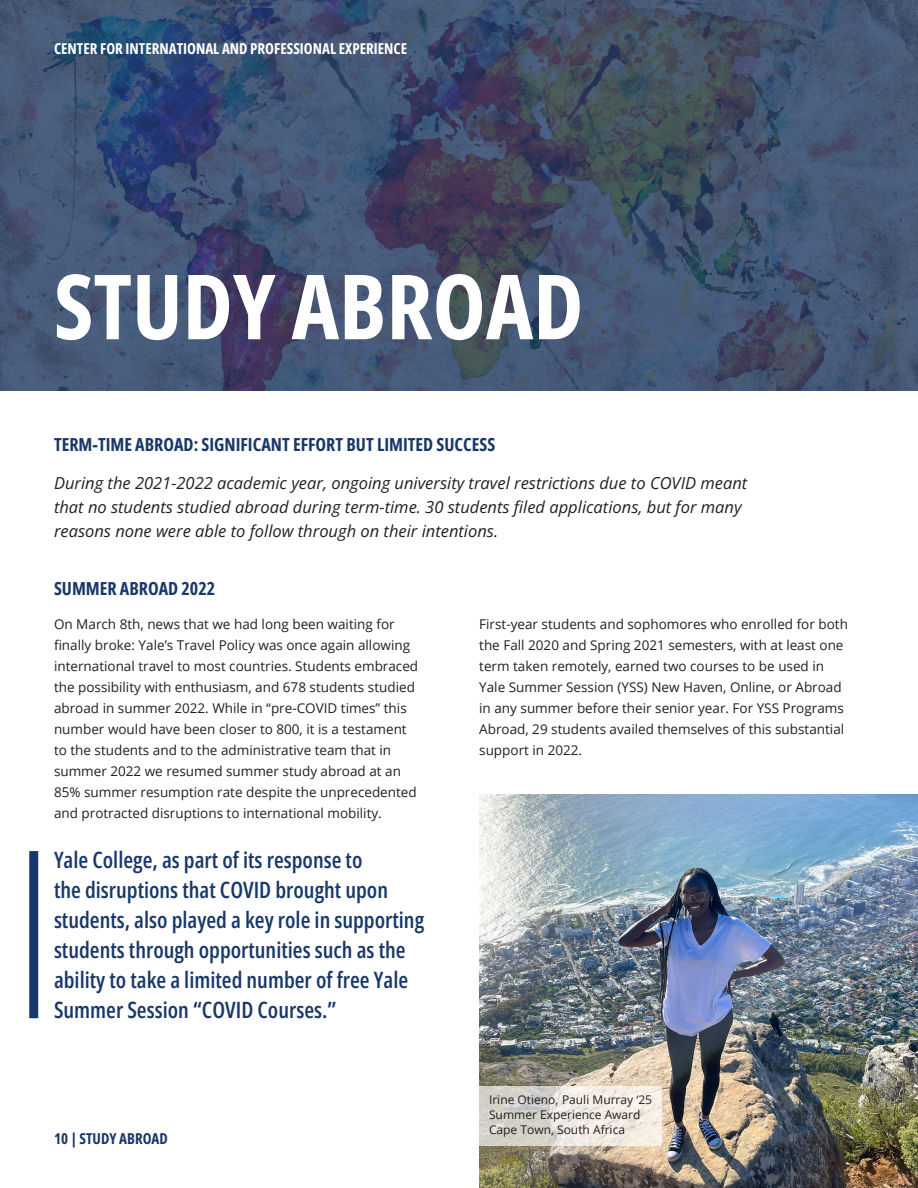
<style>
.page{position:relative;width:918px;height:1188px;background:#fff}
.page>*{position:absolute;margin:0;border:0;box-sizing:border-box;transform-origin:0 0}
.Section_Title{font:700 90px "Open Sans Condensed";color:#fff}
.Inline_highlight{font:600 22.5px/30px "Open Sans Condensed";color:#193869}
.Heading_1{font:700 18px "Open Sans Condensed";color:#193869}
.Intro_Paragraph{font:italic 16.5px/24px "Open Sans";color:#231f20}
.t1{font:700 15px "Open Sans Condensed";color:#fff}
.t2{font:700 15px "Open Sans Condensed";color:#193869}
.t3{font:13.5px/21px "Open Sans";color:#231f20}
.t4{font:12px/15px "Open Sans";color:#231f20}
</style>
<div class="page">
<div style="left:29px;top:851px;width:9px;height:167px;background:#193869"></div>
<img style="left:0;top:0;width:918px;height:391px">
<img style="left:479px;top:794px;width:439px;height:394px">
<svg style="left:479px;top:1087px;width:183px;height:59px;background:#e5e0d9"></svg>
<p class="t1" style="left:54px;top:38px;width:355px">CENTER FOR INTERNATIONAL AND PROFESSIONAL EXPERIENCE</p>
<p class="Section_Title" style="left:54px;top:245px;width:531px">STUDY ABROAD</p>
<p class="Heading_1" style="left:54px;top:432px;width:443px">TERM-TIME ABROAD: SIGNIFICANT EFFORT BUT LIMITED SUCCESS</p>
<p class="Intro_Paragraph" style="left:54px;top:470px;width:695px">During the 2021-2022 academic year, ongoing university travel restrictions due to COVID meant that no students studied abroad during term-time. 30 students filed applications, but for many reasons none were able to follow through on their intentions.</p>
<p class="Heading_1" style="left:54px;top:576px;width:163px">SUMMER ABROAD 2022</p>
<p class="t3" style="left:54px;top:613px;width:366px">On March 8th, news that we had long been waiting for finally broke: Yale’s Travel Policy was once again allowing international travel to most countries. Students embraced the possibility with enthusiasm, and 678 students studied abroad in summer 2022. While in “pre-COVID times” this number would have been closer to 800, it is a testament to the students and to the administrative team that in summer 2022 we resumed summer study abroad at an 85% summer resumption rate despite the unprecedented and protracted disruptions to international mobility.</p>
<p class="Inline_highlight" style="left:54px;top:845px;width:372px">Yale College, as part of its response to<br>the disruptions that COVID brought upon students, also played a key role in supporting students through opportunities such as the ability to take a limited number of free Yale Summer Session “COVID Courses.”</p>
<p class="t2" style="left:54px;top:1128px;width:115px">10 | STUDY ABROAD</p>
<p class="t3" style="left:479px;top:614px;width:370px">First-year students and sophomores who enrolled for both the Fall 2020 and Spring 2021 semesters, with at least one term taken remotely, earned two courses to be used in Yale Summer Session (YSS) New Haven, Online, or Abroad in any summer before their senior year. For YSS Programs Abroad, 29 students availed themselves of this substantial support in 2022.</p>
<p class="t4" style="left:489px;top:1092px;width:165px">Irine Otieno, Pauli Murray ‘25<br>Summer Experience Award<br>Cape Town, South Africa</p>
</div>
